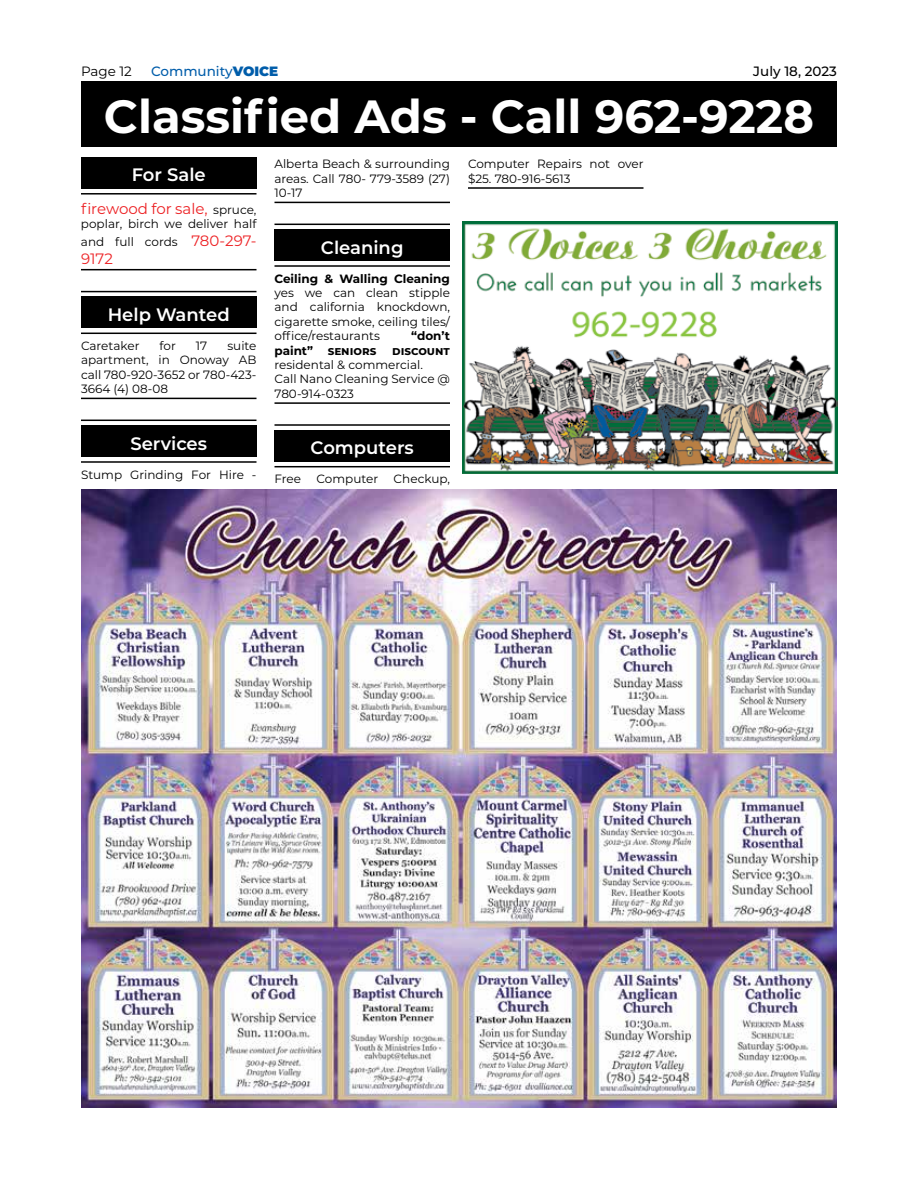
<style>
.page{position:relative;width:918px;height:1188px;background:#fff}
.page>*{position:absolute;margin:0;border:0;box-sizing:border-box;transform-origin:0 0}
.t1{font:700 46.5px "Montserrat";color:#fff}
.t2{font:600 18px "Montserrat";color:#fff}
.t3{font:15px "Montserrat";color:#ed2124}
.t4{font:500 13.5px "Montserrat";color:#005daa}
.t5{font:500 13.5px "Montserrat";color:#000}
.t6{font:13.5px "Montserrat";color:#000}
.t7{font:12px/14.4px "Montserrat";color:#000}
.t8{font:700 12px "Montserrat";color:#000}
.s1{font-weight:900}
.s2{font-size:12px;color:#000}
.s3{font-size:15px;color:#ed2124}
</style>
<div class="page">
<hr style="left:81px;top:193px;width:175px;height:2px;background:#000">
<hr style="left:81px;top:269px;width:175px;height:1px;background:#000">
<hr style="left:81px;top:291px;width:175px;height:1px;background:#000">
<hr style="left:81px;top:333px;width:175px;height:1px;background:#000">
<hr style="left:81px;top:398px;width:175px;height:1px;background:#000">
<hr style="left:81px;top:420px;width:175px;height:1px;background:#000">
<hr style="left:81px;top:461px;width:175px;height:2px;background:#000">
<div style="left:81px;top:157px;width:175px;height:32px;background:#000"></div>
<div style="left:81px;top:296px;width:175px;height:32px;background:#000"></div>
<div style="left:81px;top:425px;width:175px;height:32px;background:#000"></div>
<hr style="left:274px;top:202px;width:176px;height:1px;background:#000">
<hr style="left:274px;top:224px;width:176px;height:1px;background:#000">
<hr style="left:274px;top:265px;width:176px;height:2px;background:#000">
<hr style="left:274px;top:402px;width:176px;height:2px;background:#000">
<hr style="left:274px;top:424px;width:176px;height:2px;background:#000">
<hr style="left:274px;top:466px;width:176px;height:1px;background:#000">
<div style="left:274px;top:229px;width:176px;height:32px;background:#000"></div>
<div style="left:274px;top:430px;width:176px;height:31px;background:#000"></div>
<hr style="left:468px;top:187px;width:176px;height:2px;background:#000">
<img style="left:81px;top:490px;width:756px;height:617px">
<div style="left:81px;top:81px;width:756px;height:66px;background:#000"></div>
<img style="left:462px;top:221px;width:376px;height:252px">
<p class="t6" style="left:81px;top:62px;width:52px">Page 12</p>
<p class="t4" style="left:151px;top:62px;width:129px">Community<span class="s1">VOICE</span></p>
<p class="t5" style="left:753px;top:62px;width:85px">July 18, 2023</p>
<h1 class="t1" style="left:104px;top:83px;width:712px">Classified Ads - Call 962-9228</h1>
<h2 class="t2" style="left:132px;top:162px;width:75px">For Sale</h2>
<p class="t3" style="left:81px;top:198px;width:177px">firewood for sale, <span class="s2">spruce,</span></p>
<p class="t7" style="left:81px;top:215px;width:177px;line-height:18px">poplar, birch we deliver half and full cords <span class="s3">780-297-</span></p>
<p class="t3" style="left:81px;top:249px;width:33px">9172</p>
<h2 class="t2" style="left:108px;top:302px;width:124px">Help Wanted</h2>
<p class="t7" style="left:81px;top:338px;width:60px">Caretaker</p>
<p class="t7" style="left:160px;top:338px;width:18px">for</p>
<p class="t7" style="left:196px;top:338px;width:13px">17</p>
<p class="t7" style="left:81px;top:338px;width:177px;text-align:justify;text-indent:146px">suite apartment, in Onoway AB call 780-920-3652 or 780-423- 3664 (4) 08-08</p>
<h2 class="t2" style="left:130px;top:430px;width:78px">Services</h2>
<p class="t7" style="left:81px;top:467px;width:177px">Stump Grinding For Hire -</p>
<p class="t7" style="left:274px;top:156px;width:177px;text-align:justify">Alberta Beach &amp; surrounding areas. Call 780- 779-3589 (27)<br>10-17</p>
<h2 class="t2" style="left:321px;top:234px;width:84px">Cleaning</h2>
<p class="t8" style="left:274px;top:270px;width:177px">Ceiling &amp; Walling Cleaning</p>
<p class="t7" style="left:274px;top:285px;width:177px;text-align:justify">yes we can clean stipple and california knockdown, cigarette smoke, ceiling tiles/ office/restaurants</p>
<p class="t8" style="left:411px;top:327px;width:40px">“don’t</p>
<p class="t8" style="left:274px;top:342px;width:103px">paint” seniors</p>
<p class="t8" style="left:392px;top:342px;width:59px">discount</p>
<p class="t7" style="left:274px;top:357px;width:177px">residental &amp; commercial.<br>Call Nano Cleaning Service @<br>780-914-0323</p>
<h2 class="t2" style="left:311px;top:435px;width:105px">Computers</h2>
<p class="t7" style="left:274px;top:471px;width:28px">Free</p>
<p class="t7" style="left:317px;top:471px;width:63px">Computer</p>
<p class="t7" style="left:394px;top:471px;width:58px">Checkup,</p>
<p class="t7" style="left:468px;top:156px;width:177px">Computer Repairs not over $25. 780-916-5613</p>
</div>
